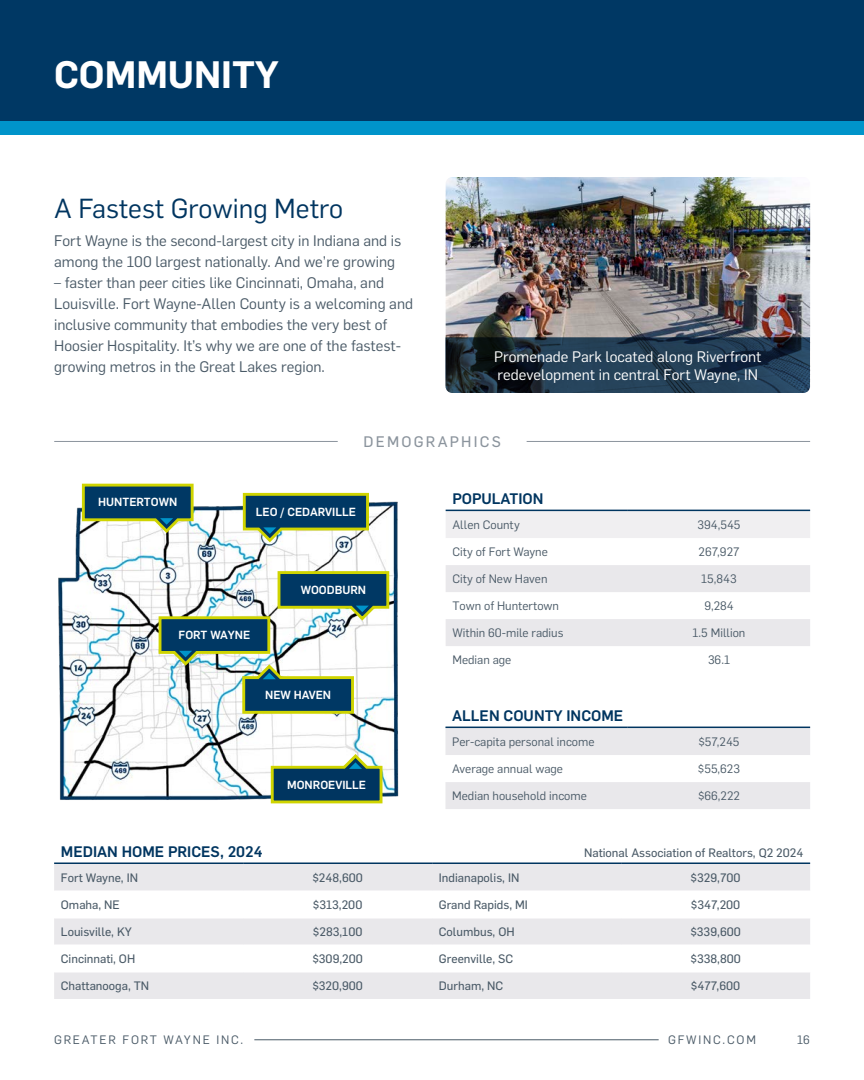
<style>
.page{position:relative;width:864px;height:1080px;background:#fff}
.page>*{position:absolute;margin:0;border:0;box-sizing:border-box;transform-origin:0 0}
.Captions{font:600 37.5px "Flama";color:#fff}
.Opening_Paragraphs{font:27px "Flama";color:#003560}
.t1{font:15px/21px "Flama";color:#4a5a67}
.t2{font:15px/18px "Flama";color:#fff}
.t3{font:500 15px "Flama";color:#003560}
.Opening_Paragraphs-2{font:15px "Flama Basic";letter-spacing:.15em;color:#8b949d}
.t4{font:12px "Flama Basic";color:#4a5a67}
.Opening_Paragraphs-3{font:12px "Flama";color:#4a5a67}
.Opening_Paragraphs-4{font:12px "Flama";letter-spacing:.15em;color:#4a5a67}
.t5{font:500 11.55px "Flama";color:#fff}
</style>
<div class="page">
<hr style="left:254px;top:1039px;width:405px;height:1px;background:#4a5a67">
<div style="left:0;top:0;width:864px;height:122px;background:#003864"></div>
<div style="left:0;top:122px;width:864px;height:13px;background:#0094ca"></div>
<img style="left:446px;top:177px;width:364px;height:160px">
<svg style="left:54px;top:864px;width:756px;height:135px;fill:#e9e8eb"></svg>
<hr style="left:54px;top:891px;width:189px;height:1px;background:#fff">
<hr style="left:243px;top:891px;width:189px;height:1px;background:#fff">
<hr style="left:432px;top:891px;width:189px;height:1px;background:#fff">
<hr style="left:621px;top:891px;width:189px;height:1px;background:#fff">
<hr style="left:54px;top:918px;width:189px;height:1px;background:#fff">
<hr style="left:243px;top:918px;width:189px;height:1px;background:#fff">
<hr style="left:432px;top:918px;width:189px;height:1px;background:#fff">
<hr style="left:621px;top:918px;width:189px;height:1px;background:#fff">
<hr style="left:54px;top:945px;width:189px;height:1px;background:#fff">
<hr style="left:243px;top:945px;width:189px;height:1px;background:#fff">
<hr style="left:432px;top:945px;width:189px;height:1px;background:#fff">
<hr style="left:621px;top:945px;width:189px;height:1px;background:#fff">
<hr style="left:54px;top:972px;width:189px;height:1px;background:#fff">
<hr style="left:243px;top:972px;width:189px;height:1px;background:#fff">
<hr style="left:432px;top:972px;width:189px;height:1px;background:#fff">
<hr style="left:621px;top:972px;width:189px;height:1px;background:#fff">
<hr style="left:54px;top:862px;width:189px;height:2px;background:#003560">
<hr style="left:243px;top:862px;width:189px;height:2px;background:#003560">
<hr style="left:432px;top:862px;width:189px;height:2px;background:#003560">
<hr style="left:621px;top:862px;width:189px;height:2px;background:#003560">
<img style="left:58px;top:501px;width:341px;height:299px">
<svg style="left:80px;top:483px;width:115px;height:52px"></svg>
<svg style="left:241px;top:492px;width:129px;height:52px"></svg>
<svg style="left:157px;top:570px;width:234px;height:145px"></svg>
<svg style="left:269px;top:752px;width:115px;height:52px"></svg>
<svg style="left:445px;top:337px;width:365px;height:56px;background:#203649"></svg>
<svg style="left:445px;top:728px;width:365px;height:81px"></svg>
<hr style="left:445px;top:727px;width:183px;height:1px;background:#003560">
<hr style="left:628px;top:727px;width:182px;height:1px;background:#003560">
<div style="left:446px;top:511px;width:364px;height:27px;background:#f0eff1"></div>
<svg style="left:446px;top:565px;width:364px;height:81px"></svg>
<hr style="left:446px;top:510px;width:182px;height:1px;background:#003560">
<hr style="left:628px;top:510px;width:182px;height:1px;background:#003560">
<hr style="left:54px;top:441px;width:284px;height:1px;background:#8b949d">
<hr style="left:527px;top:441px;width:283px;height:1px;background:#8b949d">
<p class="Captions" style="left:54px;top:47px;width:226px">COMMUNITY</p>
<p class="Opening_Paragraphs" style="left:54px;top:190px;width:291px">A Fastest Growing Metro</p>
<p class="t1" style="left:54px;top:229px;width:349px">Fort Wayne is the second-largest city in Indiana and is among the 100 largest nationally. And we’re growing</p>
<p class="t1" style="left:54px;top:271px;width:361px">– faster than peer cities like Cincinnati, Omaha, and Louisville. Fort Wayne-Allen County is a welcoming and inclusive community that embodies the very best of Hoosier Hospitality. It’s why we are one of the fastest&shy;growing metros in the Great Lakes region.</p>
<p class="t2" style="left:494px;top:346px;width:269px">Promenade Park located along Riverfront redevelopment in central Fort Wayne, IN</p>
<p class="Opening_Paragraphs-2" style="left:363px;top:431px;width:139px">DEMOGRAPHICS</p>
<p class="t5" style="left:98px;top:494px;width:81px">HUNTERTOWN</p>
<p class="t5" style="left:256px;top:503px;width:102px">LEO / CEDARVILLE</p>
<p class="t5" style="left:301px;top:581px;width:67px">WOODBURN</p>
<p class="t5" style="left:179px;top:627px;width:73px">FORT WAYNE</p>
<p class="t5" style="left:265px;top:687px;width:68px">NEW HAVEN</p>
<p class="t5" style="left:287px;top:776px;width:81px">MONROEVILLE</p>
<p class="t3" style="left:452px;top:487px;width:93px">POPULATION</p>
<p class="Opening_Paragraphs-3" style="left:452px;top:516px;width:69px">Allen County</p>
<p class="Opening_Paragraphs-3" style="left:698px;top:516px;width:44px">394,545</p>
<p class="Opening_Paragraphs-3" style="left:452px;top:543px;width:97px">City of Fort Wayne</p>
<p class="Opening_Paragraphs-3" style="left:699px;top:543px;width:42px">267,927</p>
<p class="Opening_Paragraphs-3" style="left:452px;top:570px;width:97px">City of New Haven</p>
<p class="Opening_Paragraphs-3" style="left:701px;top:570px;width:37px">15,843</p>
<p class="Opening_Paragraphs-3" style="left:452px;top:597px;width:108px">Town of Huntertown</p>
<p class="Opening_Paragraphs-3" style="left:704px;top:597px;width:31px">9,284</p>
<p class="Opening_Paragraphs-3" style="left:452px;top:624px;width:113px">Within 60-mile radius</p>
<p class="Opening_Paragraphs-3" style="left:693px;top:624px;width:54px">1.5 Million</p>
<p class="Opening_Paragraphs-3" style="left:452px;top:651px;width:61px">Median age</p>
<p class="Opening_Paragraphs-3" style="left:708px;top:651px;width:23px">36.1</p>
<p class="t3" style="left:452px;top:704px;width:173px">ALLEN COUNTY INCOME</p>
<p class="Opening_Paragraphs-3" style="left:452px;top:733px;width:144px">Per-capita personal income</p>
<p class="Opening_Paragraphs-3" style="left:698px;top:733px;width:43px">$57,245</p>
<p class="Opening_Paragraphs-3" style="left:452px;top:760px;width:112px">Average annual wage</p>
<p class="Opening_Paragraphs-3" style="left:698px;top:760px;width:43px">$55,623</p>
<p class="Opening_Paragraphs-3" style="left:452px;top:787px;width:136px">Median household income</p>
<p class="Opening_Paragraphs-3" style="left:698px;top:787px;width:43px">$66,222</p>
<p class="t3" style="left:61px;top:840px;width:203px">MEDIAN HOME PRICES, 2024</p>
<p class="t4" style="left:584px;top:844px;width:221px">National Association of Realtors, Q2 2024</p>
<p class="t4" style="left:61px;top:869px;width:79px">Fort Wayne, IN</p>
<p class="t4" style="left:312px;top:869px;width:52px">$248,600</p>
<p class="t4" style="left:439px;top:869px;width:82px">Indianapolis, IN</p>
<p class="t4" style="left:691px;top:869px;width:52px">$329,700</p>
<p class="t4" style="left:61px;top:896px;width:60px">Omaha, NE</p>
<p class="t4" style="left:313px;top:896px;width:51px">$313,200</p>
<p class="t4" style="left:439px;top:896px;width:91px">Grand Rapids, MI</p>
<p class="t4" style="left:691px;top:896px;width:51px">$347,200</p>
<p class="t4" style="left:61px;top:923px;width:73px">Louisville, KY</p>
<p class="t4" style="left:313px;top:923px;width:51px">$283,100</p>
<p class="t4" style="left:439px;top:923px;width:77px">Columbus, OH</p>
<p class="t4" style="left:690px;top:923px;width:52px">$339,600</p>
<p class="t4" style="left:61px;top:950px;width:76px">Cincinnati, OH</p>
<p class="t4" style="left:312px;top:950px;width:52px">$309,200</p>
<p class="t4" style="left:439px;top:950px;width:76px">Greenville, SC</p>
<p class="t4" style="left:690px;top:950px;width:52px">$338,800</p>
<p class="t4" style="left:61px;top:977px;width:90px">Chattanooga, TN</p>
<p class="t4" style="left:312px;top:977px;width:52px">$320,900</p>
<p class="t4" style="left:439px;top:977px;width:66px">Durham, NC</p>
<p class="t4" style="left:691px;top:977px;width:51px">$477,600</p>
<p class="Opening_Paragraphs-4" style="left:54px;top:1031px;width:191px">GREATER FORT WAYNE INC.</p>
<p class="Opening_Paragraphs-4" style="left:668px;top:1031px;width:89px">GFWINC.COM</p>
<p class="Opening_Paragraphs-3" style="left:797px;top:1031px;width:14px">16</p>
</div>
